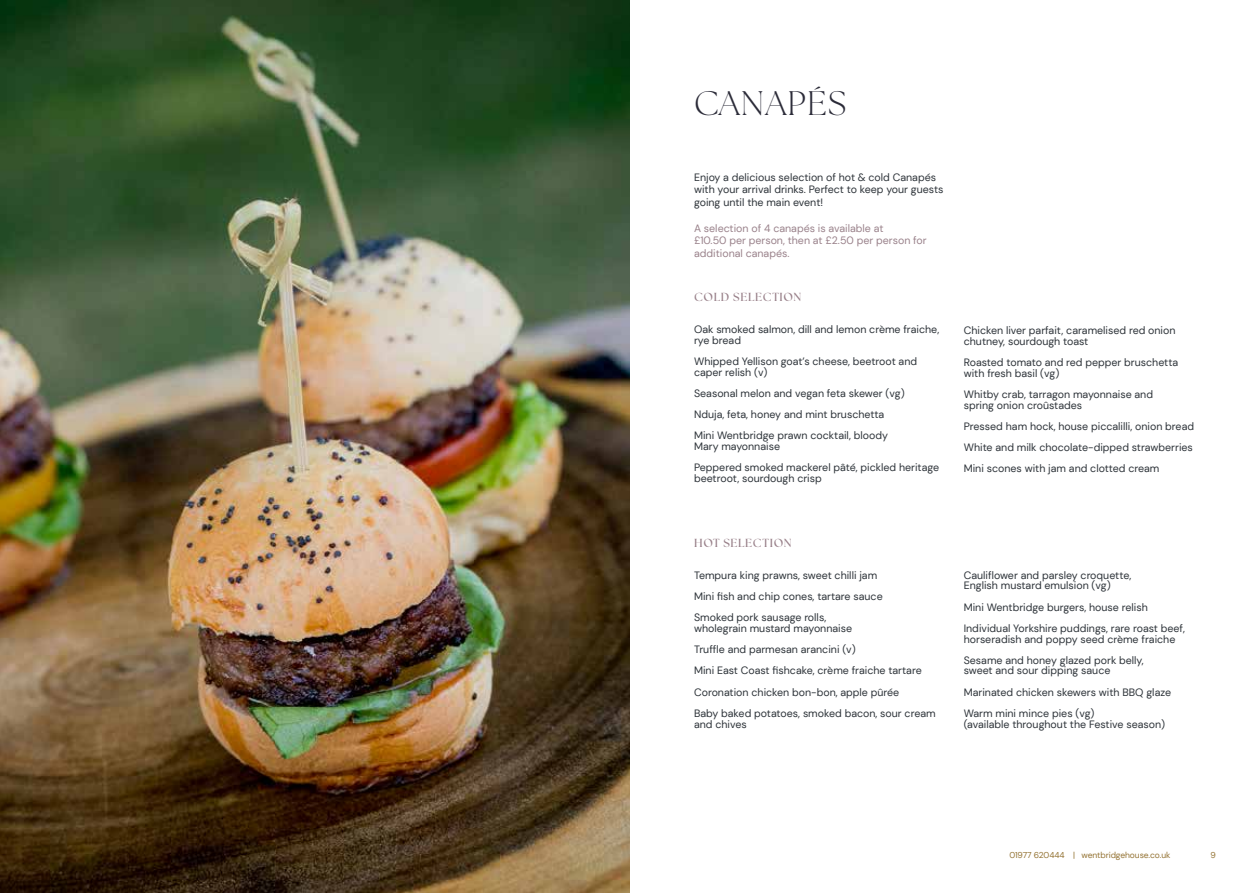
<style>
.page{position:relative;width:1259px;height:893px;background:#fff}
.page>*{position:absolute;margin:0;border:0;box-sizing:border-box;transform-origin:0 0}
.t1{font:300 34.05px "The Seasons";letter-spacing:.025em;color:#2b2b38}
.t2{font:700 11.7px "The Seasons";letter-spacing:.06em;color:#99818a}
.t3{font:10.65px/21.3px "DM Sans";color:#2c3238}
.t4{font:10.65px/12.8px "DM Sans";color:#99818a}
.t5{font:8.55px "DM Sans";letter-spacing:-.01em;color:#947333}
</style>
<div class="page">
<img style="left:0;top:0;width:629px;height:893px">
<h1 class="t1" style="left:694px;top:81px;width:154px">CANAPÉS</h1>
<p class="t3" style="left:694px;top:170px;width:251px;line-height:12.8px">Enjoy a delicious selection of hot &amp; cold Canapés with your arrival drinks. Perfect to keep your guests going until the main event!</p>
<p class="t4" style="left:694px;top:222px;width:234px">A selection of 4 canapés is available at<br>£10.50 per person, then at £2.50 per person for additional canapés.</p>
<p class="t2" style="left:694px;top:289px;width:109px">COLD SELECTION</p>
<p class="t3" style="left:694px;top:324px;width:247px;line-height:10.6px">Oak smoked salmon, dill and lemon crème fraiche, rye bread</p>
<p class="t3" style="left:694px;top:356px;width:225px;line-height:10.6px">Whipped Yellison goat’s cheese, beetroot and caper relish (v)</p>
<p class="t3" style="left:694px;top:382px;width:212px">Seasonal melon and vegan feta skewer (vg)<br>Nduja, feta, honey and mint bruschetta<br>Mini Wentbridge prawn cocktail, bloody</p>
<p class="t3" style="left:694px;top:436px;width:247px">Mary mayonnaise<br>Peppered smoked mackerel pâté, pickled heritage</p>
<p class="t3" style="left:694px;top:467px;width:129px">beetroot, sourdough crisp</p>
<p class="t3" style="left:963px;top:325px;width:213px;line-height:10.6px">Chicken liver parfait, caramelised red onion chutney, sourdough toast</p>
<p class="t3" style="left:963px;top:357px;width:216px;line-height:10.6px">Roasted tomato and red pepper bruschetta with fresh basil (vg)</p>
<p class="t3" style="left:963px;top:389px;width:191px;line-height:10.6px">Whitby crab, tarragon mayonnaise and spring onion croûstades</p>
<p class="t3" style="left:963px;top:415px;width:232px;text-align:justify">Pressed ham hock, house piccalilli, onion bread White and milk chocolate-dipped strawberries Mini scones with jam and clotted cream</p>
<p class="t2" style="left:694px;top:535px;width:99px">HOT SELECTION</p>
<p class="t3" style="left:694px;top:564px;width:190px">Tempura king prawns, sweet chilli jam<br>Mini fish and chip cones, tartare sauce<br>Smoked pork sausage rolls,</p>
<p class="t3" style="left:694px;top:617px;width:243px">wholegrain mustard mayonnaise<br>Truffle and parmesan arancini (v)<br>Mini East Coast fishcake, crème fraiche tartare Coronation chicken bon-bon, apple pûrée<br>Baby baked potatoes, smoked bacon, sour cream</p>
<p class="t3" style="left:694px;top:713px;width:54px">and chives</p>
<p class="t3" style="left:963px;top:570px;width:169px;line-height:10.6px">Cauliflower and parsley croquette,<br>English mustard emulsion (vg)</p>
<p class="t3" style="left:963px;top:596px;width:223px">Mini Wentbridge burgers, house relish<br>Individual Yorkshire puddings, rare roast beef,</p>
<p class="t3" style="left:963px;top:628px;width:213px">horseradish and poppy seed crème fraiche<br>Sesame and honey glazed pork belly,</p>
<p class="t3" style="left:963px;top:660px;width:209px">sweet and sour dipping sauce<br>Marinated chicken skewers with BBQ glaze<br>Warm mini mince pies (vg)</p>
<p class="t3" style="left:963px;top:713px;width:203px">(available throughout the Festive season)</p>
<p class="t5" style="left:1009px;top:850px;width:163px">01977 620444 | wentbridgehouse.co.uk</p>
<p class="t5" style="left:1210px;top:850px;width:7px">9</p>
</div>
